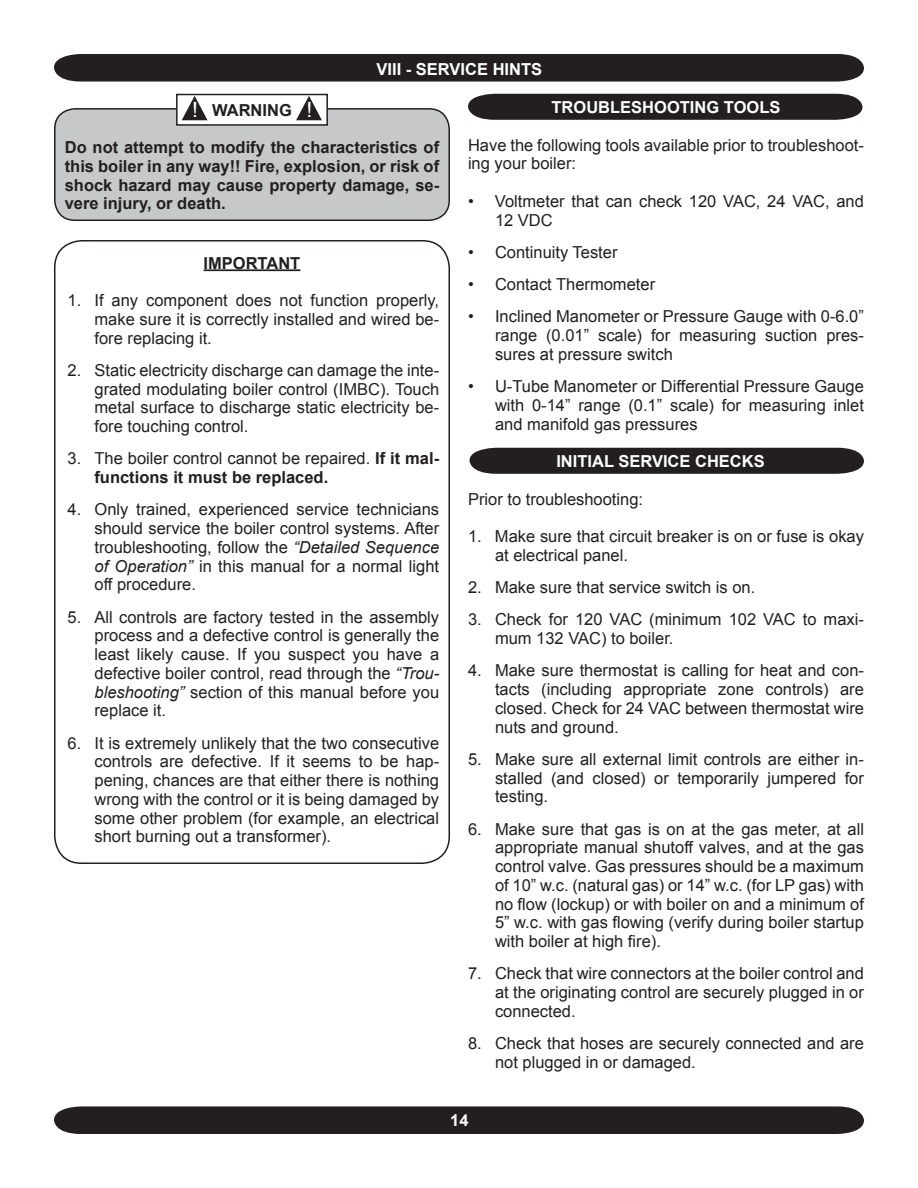
<style>
.page{position:relative;width:918px;height:1188px;background:#fff}
.page>*{position:absolute;margin:0;border:0;box-sizing:border-box;transform-origin:0 0}
.t1{font:21px "Arial";color:#fff}
.t2{font:16.5px/18.8px "Arial";color:#231f20;text-align:justify}
.t3{font:700 16.5px/18.8px "Arial";color:#231f20;text-align:justify}
.t4{font:700 16.5px "Arial";color:#fff}
.s1{font-weight:400}
.s2{font-style:italic}
</style>
<div class="page">
<div style="left:54px;top:1106px;width:810px;height:28px;background:#231f20"></div>
<div style="left:470px;top:448px;width:394px;height:26px;background:#231f20"></div>
<div style="left:468px;top:94px;width:394px;height:26px;background:#231f20"></div>
<svg style="left:54px;top:240px;width:396px;height:623px"></svg>
<div style="left:54px;top:108px;width:396px;height:112px;background:#c7c8ca"></div>
<div style="left:177px;top:95px;width:150px;height:30px;background:#fff"></div>
<div style="left:176px;top:94px;width:152px;height:32px;border:2px solid #231f20"></div>
<svg style="left:179px;top:95px;width:31px;height:26px"></svg>
<svg style="left:294px;top:95px;width:30px;height:26px"></svg>
<div style="left:54px;top:54px;width:810px;height:28px;background:#231f20"></div>
<hr style="left:204px;top:269px;width:96px;height:2px;background:#231f20">
<p class="t4" style="left:377px;top:58px;width:167px">VIII - SERVICE HINTS</p>
<p class="t1" style="left:192px;top:96px;width:7px">!</p>
<p class="t1" style="left:306px;top:96px;width:7px">!</p>
<p class="t3" style="left:212px;top:101px;width:81px">WARNING</p>
<p class="t3" style="left:65px;top:138px;width:376px">Do not attempt to modify the characteristics of this boiler in any way!! Fire, explosion, or risk of shock hazard may cause property damage, se&shy;vere injury, or death.</p>
<p class="t2" style="left:68px;top:291px;width:15px">1.</p>
<p class="t2" style="left:68px;top:361px;width:15px">2.</p>
<p class="t2" style="left:68px;top:449px;width:15px">3.</p>
<p class="t2" style="left:68px;top:500px;width:15px">4.</p>
<p class="t2" style="left:68px;top:608px;width:15px">5.</p>
<p class="t2" style="left:68px;top:734px;width:15px">6.</p>
<p class="t3" style="left:204px;top:254px;width:98px">IMPORTANT</p>
<p class="t2" style="left:94px;top:291px;width:346px">If any component does not function properly, make sure it is correctly installed and wired be&shy;fore replacing it.</p>
<p class="t2" style="left:94px;top:361px;width:346px">Static electricity discharge can damage the inte&shy;grated modulating boiler control (IMBC). Touch metal surface to discharge static electricity be&shy;fore touching control.</p>
<p class="t3" style="left:94px;top:450px;width:346px"><span class="s1">The boiler control cannot be repaired.</span> If it mal&shy;functions it must be replaced.</p>
<p class="t2" style="left:94px;top:500px;width:346px">Only trained, experienced service technicians should service the boiler control systems. After troubleshooting, follow the <span class="s2">“Detailed Sequence of Operation”</span> in this manual for a normal light off procedure.</p>
<p class="t2" style="left:94px;top:608px;width:346px">All controls are factory tested in the assembly process and a defective control is generally the least likely cause. If you suspect you have a defective boiler control, read through the <span class="s2">“Trou&shy;bleshooting”</span> section of this manual before you replace it.</p>
<p class="t2" style="left:94px;top:734px;width:346px">It is extremely unlikely that the two consecutive controls are defective. If it seems to be hap&shy;pening, chances are that either there is nothing wrong with the control or it is being damaged by some other problem (for example, an electrical short burning out a transformer).</p>
<p class="t4" style="left:552px;top:97px;width:230px">TROUBLESHOOTING TOOLS</p>
<p class="t2" style="left:468px;top:136px;width:397px">Have the following tools available prior to troubleshoot&shy;ing your boiler:</p>
<p class="t2" style="left:495px;top:192px;width:371px">Voltmeter that can check 120 VAC, 24 VAC, and<br>12 VDC</p>
<p class="t2" style="left:495px;top:236px;width:370px;line-height:32.2px;text-align:left">Continuity Tester<br>Contact Thermometer<br>Inclined Manometer or Pressure Gauge with 0-6.0”</p>
<p class="t2" style="left:495px;top:326px;width:370px">range (0.01” scale) for measuring suction pres&shy;sures at pressure switch</p>
<p class="t2" style="left:495px;top:377px;width:370px">U-Tube Manometer or Differential Pressure Gauge with 0-14” range (0.1” scale) for measuring inlet and manifold gas pressures</p>
<p class="t4" style="left:556px;top:451px;width:210px">INITIAL SERVICE CHECKS</p>
<p class="t2" style="left:468px;top:490px;width:177px">Prior to troubleshooting:</p>
<p class="t2" style="left:495px;top:527px;width:371px">Make sure that circuit breaker is on or fuse is okay at electrical panel.</p>
<p class="t2" style="left:495px;top:571px;width:370px;line-height:32.2px">Make sure that service switch is on.<br>Check for 120 VAC (minimum 102 VAC to maxi-</p>
<p class="t2" style="left:495px;top:622px;width:370px;line-height:32.2px">mum 132 VAC) to boiler.<br>Make sure thermostat is calling for heat and con-</p>
<p class="t2" style="left:495px;top:680px;width:371px">tacts (including appropriate zone controls) are closed. Check for 24 VAC between thermostat wire nuts and ground.</p>
<p class="t2" style="left:495px;top:750px;width:370px">Make sure all external limit controls are either in&shy;stalled (and closed) or temporarily jumpered for testing.</p>
<p class="t2" style="left:495px;top:820px;width:371px">Make sure that gas is on at the gas meter, at all appropriate manual shutoff valves, and at the gas control valve. Gas pressures should be a maximum of 10” w.c. (natural gas) or 14” w.c. (for LP gas) with no flow (lockup) or with boiler on and a minimum of 5” w.c. with gas flowing (verify during boiler startup with boiler at high fire).</p>
<p class="t2" style="left:495px;top:964px;width:370px">Check that wire connectors at the boiler control and at the originating control are securely plugged in or connected.</p>
<p class="t2" style="left:495px;top:1034px;width:370px">Check that hoses are securely connected and are not plugged in or damaged.</p>
<p class="t2" style="left:468px;top:192px;width:7px">•</p>
<p class="t2" style="left:468px;top:236px;width:7px;line-height:32.2px">• • •</p>
<p class="t2" style="left:468px;top:377px;width:7px">•</p>
<p class="t2" style="left:468px;top:527px;width:15px">1.</p>
<p class="t2" style="left:468px;top:571px;width:15px;line-height:32.2px">2.<br>3.</p>
<p class="t2" style="left:468px;top:661px;width:15px">4.</p>
<p class="t2" style="left:468px;top:750px;width:15px">5.</p>
<p class="t2" style="left:468px;top:820px;width:15px">6.</p>
<p class="t2" style="left:468px;top:964px;width:15px">7.</p>
<p class="t2" style="left:468px;top:1034px;width:15px">8.</p>
<p class="t4" style="left:450px;top:1109px;width:20px">14</p>
</div>
